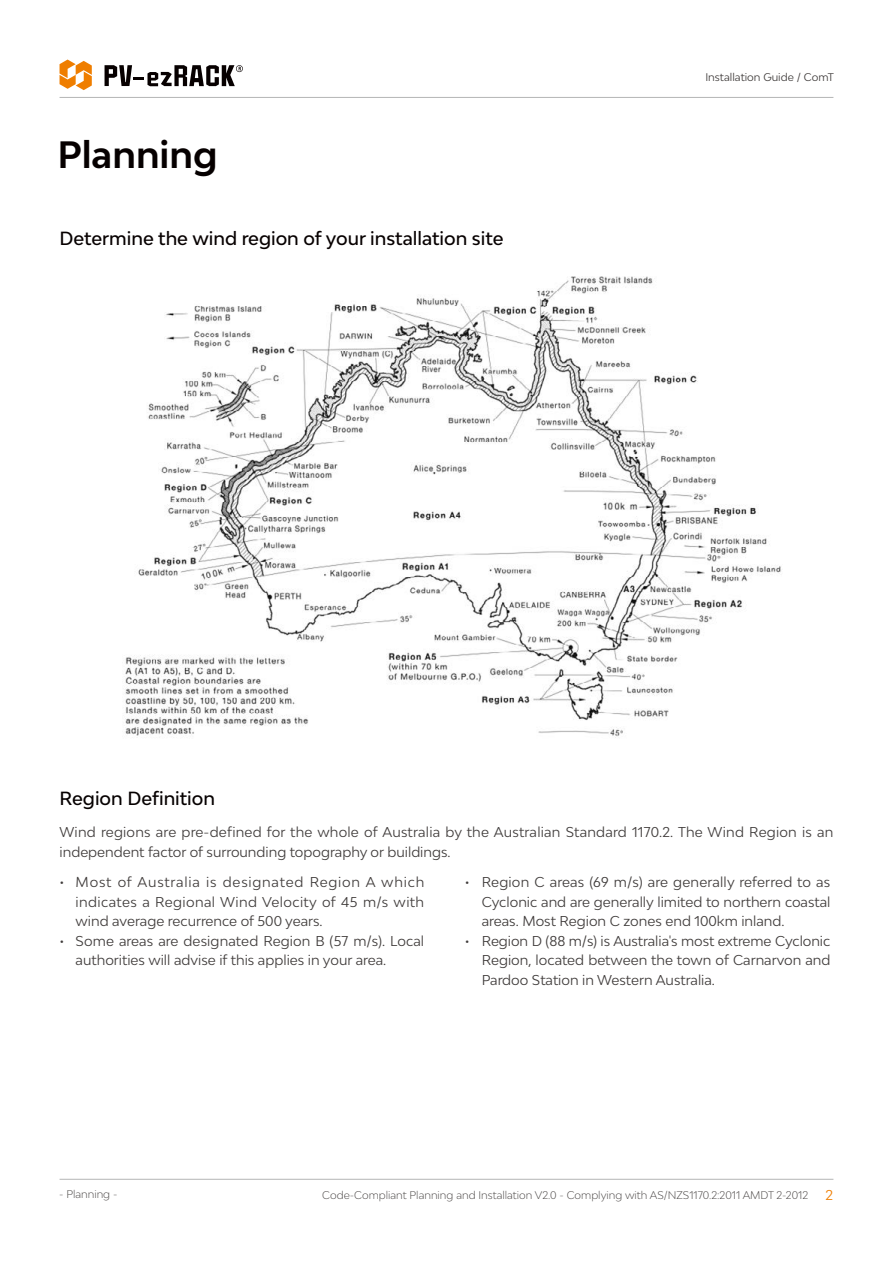
<style>
.page{position:relative;width:893px;height:1263px;background:#fff}
.page>*{position:absolute;margin:0;border:0;box-sizing:border-box;transform-origin:0 0}
.t1{font:700 36px "Bw Modelica";color:#060000}
.t2{font:500 18px "Bw Modelica";color:#070000}
.t3{font:500 18px "Bw Modelica";color:#060000}
.t4{font:13.5px/19.5px "Bw Modelica";color:#3f3b3a}
.t5{font:13.5px "Bw Modelica";color:#ef7e00}
.t6{font:300 10.5px "Bw Modelica";color:#3f3b3a}
.t7{font:10.5px "Bw Modelica";color:#3f3b3a}
</style>
<div class="page">
<svg style="left:105px;top:65px;width:138px;height:21px"></svg>
<svg style="left:60px;top:60px;width:32px;height:30px"></svg>
<hr style="left:60px;top:97px;width:773px;height:1px;background:#b5b6b6">
<hr style="left:60px;top:1179px;width:773px;height:1px;background:#b5b6b6">
<img style="left:125px;top:277px;width:656px;height:461px">
<h1 class="t1" style="left:57px;top:132px;width:162px">Planning</h1>
<h2 class="t2" style="left:60px;top:227px;width:446px">Determine the wind region of your installation site</h2>
<p class="t7" style="left:705px;top:70px;width:130px">Installation Guide / ComT</p>
<h2 class="t3" style="left:60px;top:786px;width:157px">Region Definition</h2>
<p class="t4" style="left:60px;top:822px;width:775px">Wind regions are pre-defined for the whole of Australia by the Australian Standard 1170.2. The Wind Region is an independent factor of surrounding topography or buildings.</p>
<p class="t4" style="left:60px;top:872px;width:6px">•</p>
<p class="t4" style="left:60px;top:931px;width:6px">•</p>
<p class="t4" style="left:76px;top:872px;width:350px">Most of Australia is designated Region A which indicates a Regional Wind Velocity of 45 m/s with wind average recurrence of 500 years.<br>Some areas are designated Region B (57 m/s). Local authorities will advise if this applies in your area.</p>
<p class="t4" style="left:482px;top:872px;width:350px">Region C areas (69 m/s) are generally referred to as Cyclonic and are generally limited to northern coastal areas. Most Region C zones end 100km inland.<br>Region D (88 m/s) is Australia's most extreme Cyclonic Region, located between the town of Carnarvon and Pardoo Station in Western Australia.</p>
<p class="t4" style="left:465px;top:872px;width:6px">•</p>
<p class="t4" style="left:465px;top:931px;width:6px">•</p>
<p class="t6" style="left:59px;top:1187px;width:60px">- Planning -</p>
<p class="t6" style="left:322px;top:1189px;width:487px">Code-Compliant Planning and Installation V2.0 - Complying with AS/NZS1170.2:2011 AMDT 2-2012</p>
<p class="t5" style="left:825px;top:1186px;width:9px">2</p>
</div>
